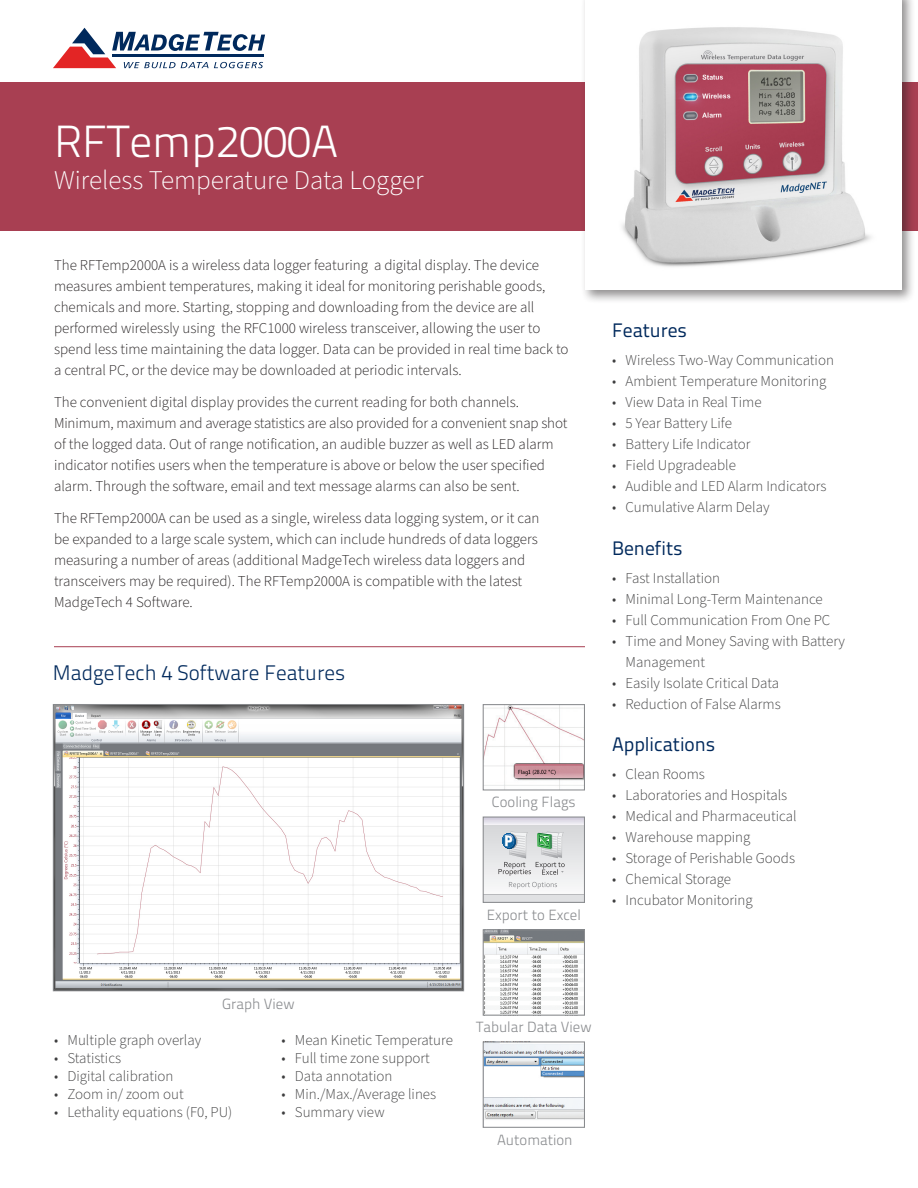
<style>
.page{position:relative;width:918px;height:1188px;background:#fff}
.page>*{position:absolute;margin:0;border:0;box-sizing:border-box;transform-origin:0 0}
.t1{font:300 45px "Titillium Text 22 L";color:#fff}
.t2{font:300 27px "Source Sans Pro";color:#fff}
.t3{font:300 21px "Titillium Text 22 L";color:#00295c}
.Subhead{font:19.5px "Titillium Text 22 L";color:#00295c}
.body{font:300 15px/21px "Source Sans Pro";color:#231f20}
.t4{font:300 15px/21px "Source Sans Pro";color:#3e3e3f}
.t5{font:300 14.7px "Titillium Text 22 L";color:#898b8e}
</style>
<div class="page">
<div style="left:0;top:82px;width:918px;height:149px;background:#a83f52"></div>
<div style="left:581px;top:0;width:335px;height:304px;background:#231f20;opacity:.5"></div>
<div style="left:585px;top:0;width:317px;height:289px;background:#fff"></div>
<svg style="left:53px;top:28px;width:212px;height:40px"></svg>
<hr style="left:112px;top:54px;width:152px;height:3px;background:#00295c">
<img style="left:485px;top:706px;width:98px;height:82px">
<div style="left:483px;top:704px;width:102px;height:86px;border:1px solid #898b8e"></div>
<img style="left:485px;top:931px;width:98px;height:83px">
<div style="left:483px;top:929px;width:102px;height:87px;border:1px solid #898b8e"></div>
<img style="left:485px;top:1043px;width:98px;height:77px">
<div style="left:483px;top:1041px;width:102px;height:87px;border:1px solid #898b8e"></div>
<svg style="left:485px;top:824px;width:98px;height:63px"></svg>
<hr style="left:483px;top:825px;width:101px;height:1px;background:#b8b9bc">
<hr style="left:483px;top:894px;width:101px;height:1px;background:#b8b9bc">
<div style="left:483px;top:895px;width:101px;height:7px;background:#e0e1e3"></div>
<div style="left:483px;top:817px;width:101px;height:7px;background:#e1dee8"></div>
<div style="left:483px;top:817px;width:102px;height:86px;border:1px solid #898b8e"></div>
<svg style="left:509px;top:882px;width:48px;height:7px"></svg>
<hr style="left:54px;top:646px;width:531px;height:1px;background:#a83f52">
<img style="left:55px;top:706px;width:407px;height:283px">
<div style="left:53px;top:704px;width:411px;height:287px;border:1px solid #898b8e"></div>
<img style="left:622px;top:27px;width:249px;height:240px">
<svg style="left:499px;top:832px;width:66px;height:44px;background:#c0cccc"></svg>
<p class="t1" style="left:54px;top:108px;width:286px">RFTemp2000A</p>
<p class="t2" style="left:54px;top:162px;width:371px">Wireless Temperature Data Logger</p>
<p class="body" style="left:54px;top:255px;width:516px">The RFTemp2000A is a wireless data logger featuring a digital display. The device measures ambient temperatures, making it ideal for monitoring perishable goods, chemicals and more. Starting, stopping and downloading from the device are all performed wirelessly using the RFC1000 wireless transceiver, allowing the user to spend less time maintaining the data logger. Data can be provided in real time back to a central PC, or the device may be downloaded at periodic intervals.</p>
<p class="body" style="left:54px;top:392px;width:515px">The convenient digital display provides the current reading for both channels.<br>Minimum, maximum and average statistics are also provided for a convenient snap shot of the logged data. Out of range notification, an audible buzzer as well as LED alarm indicator notifies users when the temperature is above or below the user specified alarm. Through the software, email and text message alarms can also be sent.</p>
<p class="body" style="left:54px;top:508px;width:487px">The RFTemp2000A can be used as a single, wireless data logging system, or it can be expanded to a large scale system, which can include hundreds of data loggers measuring a number of areas (additional MadgeTech wireless data loggers and transceivers may be required). The RFTemp2000A is compatible with the latest MadgeTech 4 Software.</p>
<p class="t3" style="left:53px;top:658px;width:294px">MadgeTech 4 Software Features</p>
<p class="t5" style="left:492px;top:791px;width:85px">Cooling Flags</p>
<p class="t5" style="left:487px;top:904px;width:96px">Export to Excel</p>
<p class="Subhead" style="left:612px;top:316px;width:77px">Features</p>
<p class="t4" style="left:612px;top:350px;width:223px">• Wireless Two-Way Communication</p>
<p class="t4" style="left:612px;top:371px;width:216px">• Ambient Temperature Monitoring</p>
<p class="t4" style="left:612px;top:392px;width:151px">• View Data in Real Time</p>
<p class="t4" style="left:612px;top:413px;width:121px">• 5 Year Battery Life</p>
<p class="t4" style="left:612px;top:434px;width:140px">• Battery Life Indicator</p>
<p class="t4" style="left:612px;top:455px;width:125px">• Field Upgradeable</p>
<p class="t4" style="left:612px;top:476px;width:216px">• Audible and LED Alarm Indicators</p>
<p class="t4" style="left:612px;top:497px;width:159px">• Cumulative Alarm Delay</p>
<p class="Subhead" style="left:612px;top:534px;width:72px">Benefits</p>
<p class="t4" style="left:612px;top:568px;width:110px">• Fast Installation</p>
<p class="t4" style="left:612px;top:589px;width:212px">• Minimal Long-Term Maintenance</p>
<p class="t4" style="left:612px;top:610px;width:220px">• Full Communication From One PC</p>
<p class="t4" style="left:626px;top:631px;width:221px;text-indent:-14px">• Time and Money Saving with Battery<br>Management</p>
<p class="t4" style="left:612px;top:673px;width:169px">• Easily Isolate Critical Data</p>
<p class="t4" style="left:612px;top:694px;width:170px">• Reduction of False Alarms</p>
<p class="Subhead" style="left:612px;top:730px;width:105px">Applications</p>
<p class="t4" style="left:612px;top:764px;width:94px">• Clean Rooms</p>
<p class="t4" style="left:612px;top:785px;width:177px">• Laboratories and Hospitals</p>
<p class="t4" style="left:612px;top:806px;width:186px">• Medical and Pharmaceutical</p>
<p class="t4" style="left:612px;top:827px;width:140px">• Warehouse mapping</p>
<p class="t4" style="left:612px;top:848px;width:185px">• Storage of Perishable Goods</p>
<p class="t4" style="left:612px;top:869px;width:121px">• Chemical Storage</p>
<p class="t4" style="left:612px;top:890px;width:142px">• Incubator Monitoring</p>
<p class="t5" style="left:222px;top:993px;width:74px">Graph View</p>
<p class="t4" style="left:54px;top:1030px;width:149px">• Multiple graph overlay</p>
<p class="t4" style="left:54px;top:1048px;width:69px">• Statistics</p>
<p class="t4" style="left:54px;top:1066px;width:121px">• Digital calibration</p>
<p class="t4" style="left:54px;top:1084px;width:131px">• Zoom in/ zoom out</p>
<p class="t4" style="left:54px;top:1102px;width:180px">• Lethality equations (F0, PU)</p>
<p class="t4" style="left:281px;top:1030px;width:173px">• Mean Kinetic Temperature</p>
<p class="t4" style="left:281px;top:1048px;width:150px">• Full time zone support</p>
<p class="t4" style="left:281px;top:1066px;width:112px">• Data annotation</p>
<p class="t4" style="left:281px;top:1084px;width:156px">• Min./Max./Average lines</p>
<p class="t4" style="left:281px;top:1102px;width:105px">• Summary view</p>
<p class="t5" style="left:476px;top:1016px;width:117px">Tabular Data View</p>
<p class="t5" style="left:497px;top:1129px;width:77px">Automation</p>
</div>
